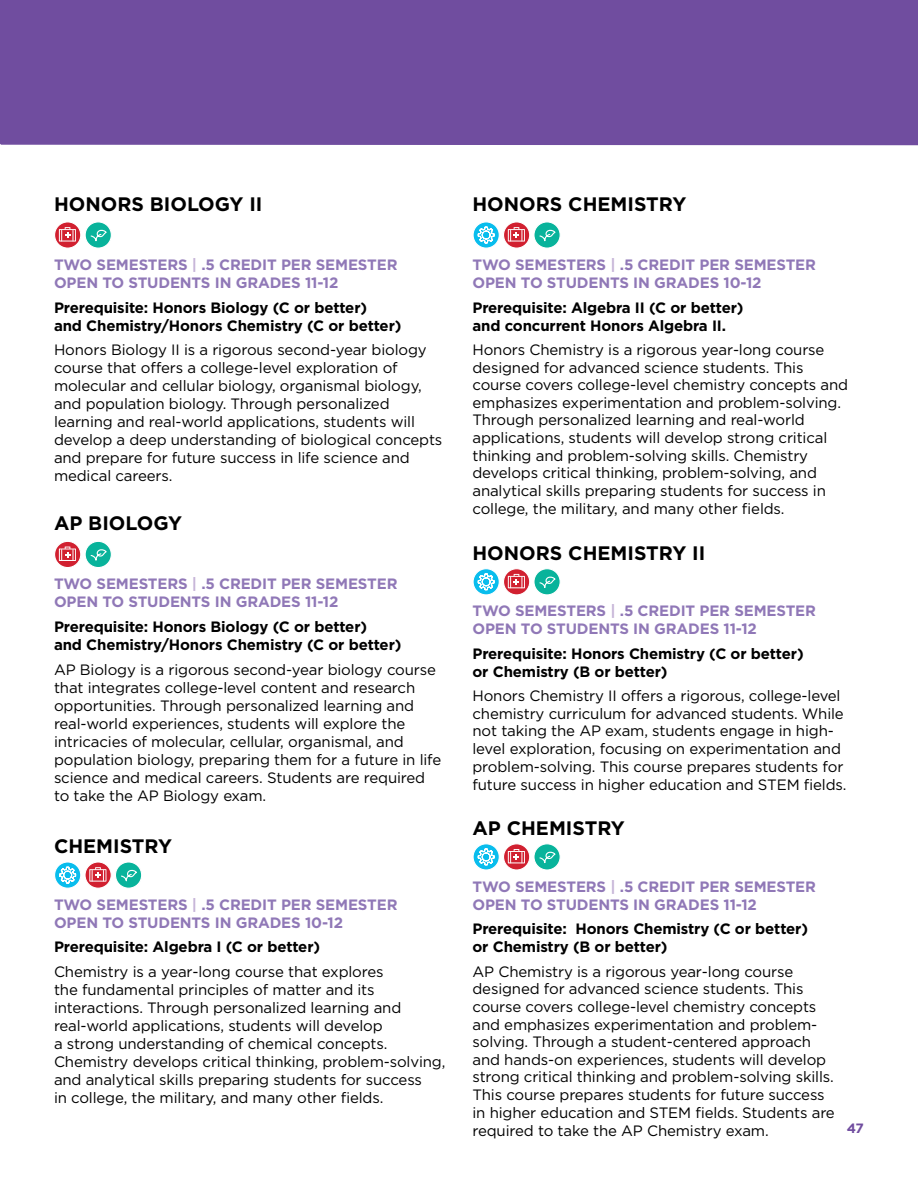
<style>
.page{position:relative;width:918px;height:1188px;background:#fff}
.page>*{position:absolute;margin:0;border:0;box-sizing:border-box;transform-origin:0 0}
.t1{font:700 19.5px "Gotham";color:#000}
.t2{font:15px/17.7px "Gotham";letter-spacing:-.01em;color:#000}
.t3{font:700 15px/18px "Gotham";letter-spacing:-.01em;color:#000}
.t4{font:700 15px/18px "Gotham";letter-spacing:-.01em;color:#9078b7}
.t5{font:700 13.5px "Gotham";color:#704d9f}
.s1{color:#c5b3d7}
</style>
<div class="page">
<div style="left:0;top:0;width:918px;height:145px;background:#704d9f"></div>
<svg style="left:85px;top:222px;width:26px;height:26px"></svg>
<div style="left:85px;top:221px;width:27px;height:28px;border:1px solid #fff;border-radius:50%"></div>
<svg style="left:90px;top:230px;width:18px;height:19px"></svg>
<svg style="left:55px;top:222px;width:26px;height:26px"></svg>
<div style="left:54px;top:221px;width:27px;height:28px;border:1px solid #fff;border-radius:50%"></div>
<svg style="left:59px;top:224px;width:17px;height:18px"></svg>
<svg style="left:85px;top:541px;width:26px;height:27px"></svg>
<div style="left:85px;top:541px;width:27px;height:27px;border:1px solid #fff;border-radius:50%"></div>
<svg style="left:90px;top:549px;width:18px;height:19px"></svg>
<svg style="left:55px;top:541px;width:26px;height:27px"></svg>
<div style="left:54px;top:541px;width:27px;height:27px;border:1px solid #fff;border-radius:50%"></div>
<svg style="left:59px;top:544px;width:17px;height:17px"></svg>
<svg style="left:55px;top:862px;width:26px;height:26px"></svg>
<div style="left:54px;top:861px;width:27px;height:28px;border:1px solid #fff;border-radius:50%"></div>
<svg style="left:59px;top:863px;width:18px;height:21px"></svg>
<svg style="left:115px;top:862px;width:27px;height:26px"></svg>
<div style="left:115px;top:861px;width:27px;height:28px;border:1px solid #fff;border-radius:50%"></div>
<svg style="left:120px;top:870px;width:18px;height:19px"></svg>
<svg style="left:85px;top:862px;width:26px;height:26px"></svg>
<div style="left:84px;top:861px;width:28px;height:28px;border:1px solid #fff;border-radius:50%"></div>
<svg style="left:89px;top:864px;width:17px;height:18px"></svg>
<svg style="left:473px;top:569px;width:26px;height:26px"></svg>
<div style="left:472px;top:568px;width:28px;height:28px;border:1px solid #fff;border-radius:50%"></div>
<svg style="left:477px;top:570px;width:18px;height:21px"></svg>
<svg style="left:534px;top:569px;width:26px;height:26px"></svg>
<div style="left:533px;top:568px;width:28px;height:28px;border:1px solid #fff;border-radius:50%"></div>
<svg style="left:539px;top:577px;width:18px;height:19px"></svg>
<svg style="left:504px;top:569px;width:26px;height:26px"></svg>
<div style="left:503px;top:568px;width:27px;height:28px;border:1px solid #fff;border-radius:50%"></div>
<svg style="left:508px;top:571px;width:17px;height:17px"></svg>
<svg style="left:473px;top:222px;width:26px;height:26px"></svg>
<div style="left:472px;top:221px;width:28px;height:28px;border:1px solid #fff;border-radius:50%"></div>
<svg style="left:477px;top:223px;width:18px;height:21px"></svg>
<svg style="left:534px;top:222px;width:26px;height:26px"></svg>
<div style="left:533px;top:221px;width:28px;height:28px;border:1px solid #fff;border-radius:50%"></div>
<svg style="left:539px;top:230px;width:18px;height:19px"></svg>
<svg style="left:504px;top:222px;width:26px;height:26px"></svg>
<div style="left:503px;top:221px;width:27px;height:28px;border:1px solid #fff;border-radius:50%"></div>
<svg style="left:508px;top:224px;width:17px;height:18px"></svg>
<svg style="left:473px;top:844px;width:26px;height:26px"></svg>
<div style="left:472px;top:843px;width:28px;height:28px;border:1px solid #fff;border-radius:50%"></div>
<svg style="left:477px;top:845px;width:18px;height:21px"></svg>
<svg style="left:534px;top:844px;width:26px;height:26px"></svg>
<div style="left:533px;top:843px;width:28px;height:28px;border:1px solid #fff;border-radius:50%"></div>
<svg style="left:539px;top:852px;width:18px;height:19px"></svg>
<svg style="left:504px;top:844px;width:26px;height:26px"></svg>
<div style="left:503px;top:843px;width:27px;height:28px;border:1px solid #fff;border-radius:50%"></div>
<svg style="left:508px;top:846px;width:17px;height:17px"></svg>
<h1 class="t1" style="left:54px;top:191px;width:210px">HONORS BIOLOGY II</h1>
<p class="t4" style="left:54px;top:255px;width:345px">TWO SEMESTERS <span class="s1">|</span> .5 CREDIT PER SEMESTER<br>OPEN TO STUDENTS IN GRADES 11-12</p>
<p class="t3" style="left:54px;top:298px;width:349px">Prerequisite: Honors Biology (C or better)<br>and Chemistry/Honors Chemistry (C or better)</p>
<p class="t2" style="left:54px;top:341px;width:390px">Honors Biology II is a rigorous second-year biology course that offers a college-level exploration of molecular and cellular biology, organismal biology, and population biology. Through personalized learning and real-world applications, students will develop a deep understanding of biological concepts and prepare for future success in life science and medical careers.</p>
<h1 class="t1" style="left:54px;top:510px;width:130px">AP BIOLOGY</h1>
<p class="t4" style="left:54px;top:575px;width:345px">TWO SEMESTERS <span class="s1">|</span> .5 CREDIT PER SEMESTER<br>OPEN TO STUDENTS IN GRADES 11-12</p>
<p class="t3" style="left:54px;top:618px;width:349px">Prerequisite: Honors Biology (C or better)<br>and Chemistry/Honors Chemistry (C or better)</p>
<p class="t2" style="left:54px;top:660px;width:389px">AP Biology is a rigorous second-year biology course that integrates college-level content and research opportunities. Through personalized learning and real-world experiences, students will explore the intricacies of molecular, cellular, organismal, and population biology, preparing them for a future in life science and medical careers. Students are required to take the AP Biology exam.</p>
<h1 class="t1" style="left:54px;top:833px;width:120px">CHEMISTRY</h1>
<p class="t4" style="left:54px;top:895px;width:345px">TWO SEMESTERS <span class="s1">|</span> .5 CREDIT PER SEMESTER<br>OPEN TO STUDENTS IN GRADES 10-12</p>
<p class="t3" style="left:54px;top:938px;width:268px">Prerequisite: Algebra I (C or better)</p>
<p class="t2" style="left:54px;top:962px;width:393px">Chemistry is a year-long course that explores<br>the fundamental principles of matter and its interactions. Through personalized learning and real-world applications, students will develop<br>a strong understanding of chemical concepts.<br>Chemistry develops critical thinking, problem-solving, and analytical skills preparing students for success<br>in college, the military, and many other fields.</p>
<h1 class="t1" style="left:472px;top:191px;width:215px">HONORS CHEMISTRY</h1>
<p class="t4" style="left:472px;top:255px;width:345px">TWO SEMESTERS <span class="s1">|</span> .5 CREDIT PER SEMESTER<br>OPEN TO STUDENTS IN GRADES 10-12</p>
<p class="t3" style="left:472px;top:298px;width:273px">Prerequisite: Algebra II (C or better) and concurrent Honors Algebra II.</p>
<p class="t2" style="left:472px;top:340px;width:377px">Honors Chemistry is a rigorous year-long course designed for advanced science students. This course covers college-level chemistry concepts and emphasizes experimentation and problem-solving.<br>Through personalized learning and real-world applications, students will develop strong critical thinking and problem-solving skills. Chemistry develops critical thinking, problem-solving, and analytical skills preparing students for success in college, the military, and many other fields.</p>
<h1 class="t1" style="left:472px;top:540px;width:234px">HONORS CHEMISTRY II</h1>
<p class="t4" style="left:472px;top:602px;width:345px">TWO SEMESTERS <span class="s1">|</span> .5 CREDIT PER SEMESTER<br>OPEN TO STUDENTS IN GRADES 11-12</p>
<p class="t3" style="left:472px;top:644px;width:333px">Prerequisite: Honors Chemistry (C or better) or Chemistry (B or better)</p>
<p class="t2" style="left:472px;top:687px;width:376px">Honors Chemistry II offers a rigorous, college-level chemistry curriculum for advanced students. While not taking the AP exam, students engage in high&shy;level exploration, focusing on experimentation and problem-solving. This course prepares students for future success in higher education and STEM fields.</p>
<h1 class="t1" style="left:472px;top:815px;width:154px">AP CHEMISTRY</h1>
<p class="t4" style="left:472px;top:877px;width:345px">TWO SEMESTERS <span class="s1">|</span> .5 CREDIT PER SEMESTER<br>OPEN TO STUDENTS IN GRADES 11-12</p>
<p class="t3" style="left:472px;top:920px;width:337px">Prerequisite: Honors Chemistry (C or better) or Chemistry (B or better)</p>
<p class="t2" style="left:472px;top:962px;width:364px">AP Chemistry is a rigorous year-long course designed for advanced science students. This course covers college-level chemistry concepts and emphasizes experimentation and problem&shy;solving. Through a student-centered approach and hands-on experiences, students will develop strong critical thinking and problem-solving skills.<br>This course prepares students for future success in higher education and STEM fields. Students are required to take the AP Chemistry exam.</p>
<p class="t5" style="left:847px;top:1119px;width:19px">47</p>
</div>
